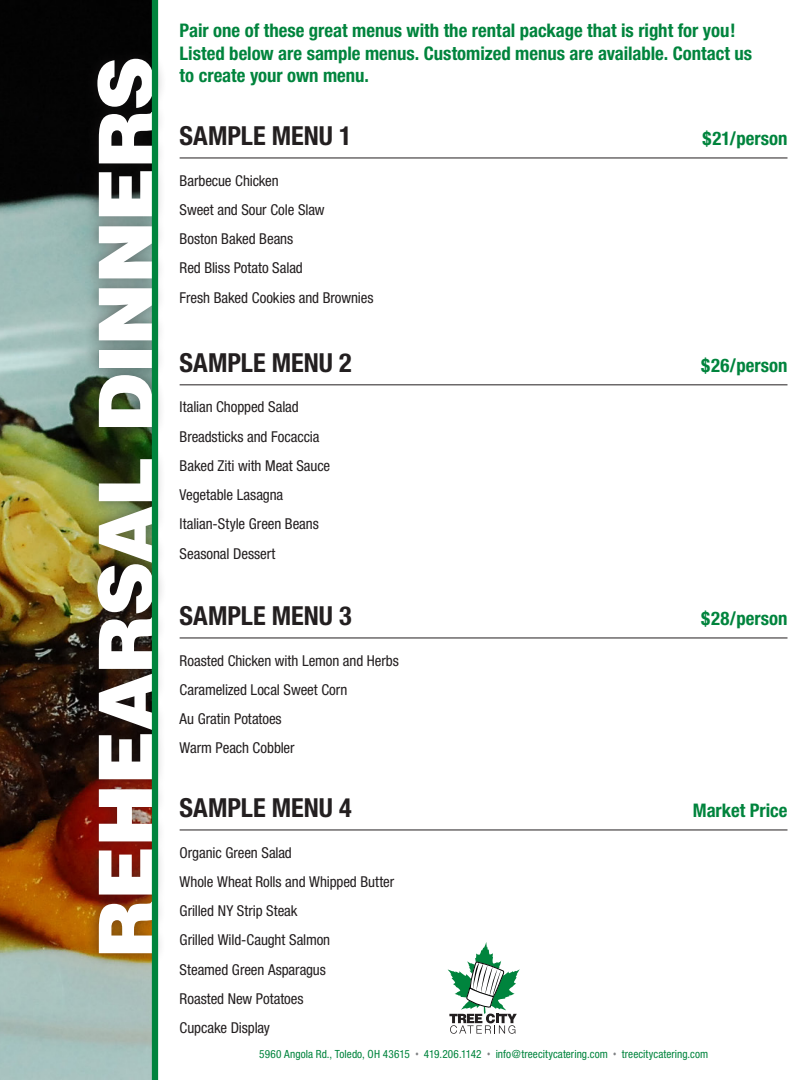
<style>
.page{position:relative;width:810px;height:1080px;background:#fff}
.page>*{position:absolute;margin:0;border:0;box-sizing:border-box;transform-origin:0 0}
.t1{font:900 75px "Helvetica";letter-spacing:-.01em;color:#fff}
.t2{font:700 condensed 26.25px "Helvetica Neue";color:#231f20}
.t3{font:700 condensed 18.75px/22.5px "Helvetica Neue";color:#00843d}
.t4{font:condensed 15px "Helvetica Neue";letter-spacing:-.005em;color:#231f20}
.t5{font:condensed 11.25px "Helvetica Neue";letter-spacing:.005em;color:#00843d}
.s1{font-family:"Arial Narrow";font-stretch:normal;color:#808285}
</style>
<div class="page">
<svg style="left:447px;top:942px;width:73px;height:92px"></svg>
<img style="left:0;top:0;width:152px;height:1080px">
<hr style="left:180px;top:158px;width:607px;height:1px;background:#231f20">
<hr style="left:180px;top:385px;width:607px;height:1px;background:#231f20">
<hr style="left:180px;top:638px;width:607px;height:1px;background:#231f20">
<hr style="left:180px;top:830px;width:607px;height:1px;background:#231f20">
<div style="left:84px;top:45px;width:83px;height:922px;background:#231f20;opacity:.5"></div>
<div style="left:152px;top:0;width:6px;height:1080px;background:#00843d"></div>
<p class="t1" style="left:77px;top:958px;width:903px;rotate:-90deg">REHEARSAL DINNERS</p>
<p class="t3" style="left:180px;top:19px;width:574px">Pair one of these great menus with the rental package that is right for you!<br>Listed below are sample menus. Customized menus are available. Contact us to create your own menu.</p>
<p class="t2" style="left:180px;top:120px;width:174px">SAMPLE MENU 1</p>
<p class="t3" style="left:703px;top:127px;width:86px">$21/person</p>
<p class="t4" style="left:180px;top:172px;width:101px">Barbecue Chicken</p>
<p class="t4" style="left:180px;top:201px;width:146px">Sweet and Sour Cole Slaw</p>
<p class="t4" style="left:180px;top:230px;width:115px">Boston Baked Beans</p>
<p class="t4" style="left:180px;top:259px;width:125px">Red Bliss Potato Salad</p>
<p class="t4" style="left:180px;top:289px;width:195px">Fresh Baked Cookies and Brownies</p>
<p class="t2" style="left:180px;top:347px;width:174px">SAMPLE MENU 2</p>
<p class="t3" style="left:701px;top:354px;width:88px">$26/person</p>
<p class="t4" style="left:180px;top:398px;width:121px">Italian Chopped Salad</p>
<p class="t4" style="left:180px;top:428px;width:141px">Breadsticks and Focaccia</p>
<p class="t4" style="left:180px;top:457px;width:152px">Baked Ziti with Meat Sauce</p>
<p class="t4" style="left:180px;top:486px;width:105px">Vegetable Lasagna</p>
<p class="t4" style="left:180px;top:515px;width:141px">Italian-Style Green Beans</p>
<p class="t4" style="left:180px;top:545px;width:97px">Seasonal Dessert</p>
<p class="t2" style="left:180px;top:600px;width:174px">SAMPLE MENU 3</p>
<p class="t3" style="left:701px;top:607px;width:88px">$28/person</p>
<p class="t4" style="left:180px;top:652px;width:221px">Roasted Chicken with Lemon and Herbs</p>
<p class="t4" style="left:180px;top:681px;width:169px">Caramelized Local Sweet Corn</p>
<p class="t4" style="left:180px;top:710px;width:104px">Au Gratin Potatoes</p>
<p class="t4" style="left:180px;top:739px;width:116px">Warm Peach Cobbler</p>
<p class="t2" style="left:180px;top:792px;width:174px">SAMPLE MENU 4</p>
<p class="t3" style="left:693px;top:799px;width:96px">Market Price</p>
<p class="t4" style="left:180px;top:844px;width:114px">Organic Green Salad</p>
<p class="t4" style="left:180px;top:873px;width:216px">Whole Wheat Rolls and Whipped Butter</p>
<p class="t4" style="left:180px;top:902px;width:119px">Grilled NY Strip Steak</p>
<p class="t4" style="left:180px;top:931px;width:152px">Grilled Wild-Caught Salmon</p>
<p class="t4" style="left:180px;top:961px;width:148px">Steamed Green Asparagus</p>
<p class="t4" style="left:180px;top:990px;width:125px">Roasted New Potatoes</p>
<p class="t4" style="left:180px;top:1019px;width:92px">Cupcake Display</p>
<p class="t5" style="left:259px;top:1047px;width:451px">5960 Angola Rd., Toledo, OH 43615 <span class="s1">•</span> 419.206.1142 <span class="s1">•</span> info@treecitycatering.com <span class="s1">•</span> treecitycatering.com</p>
</div>
